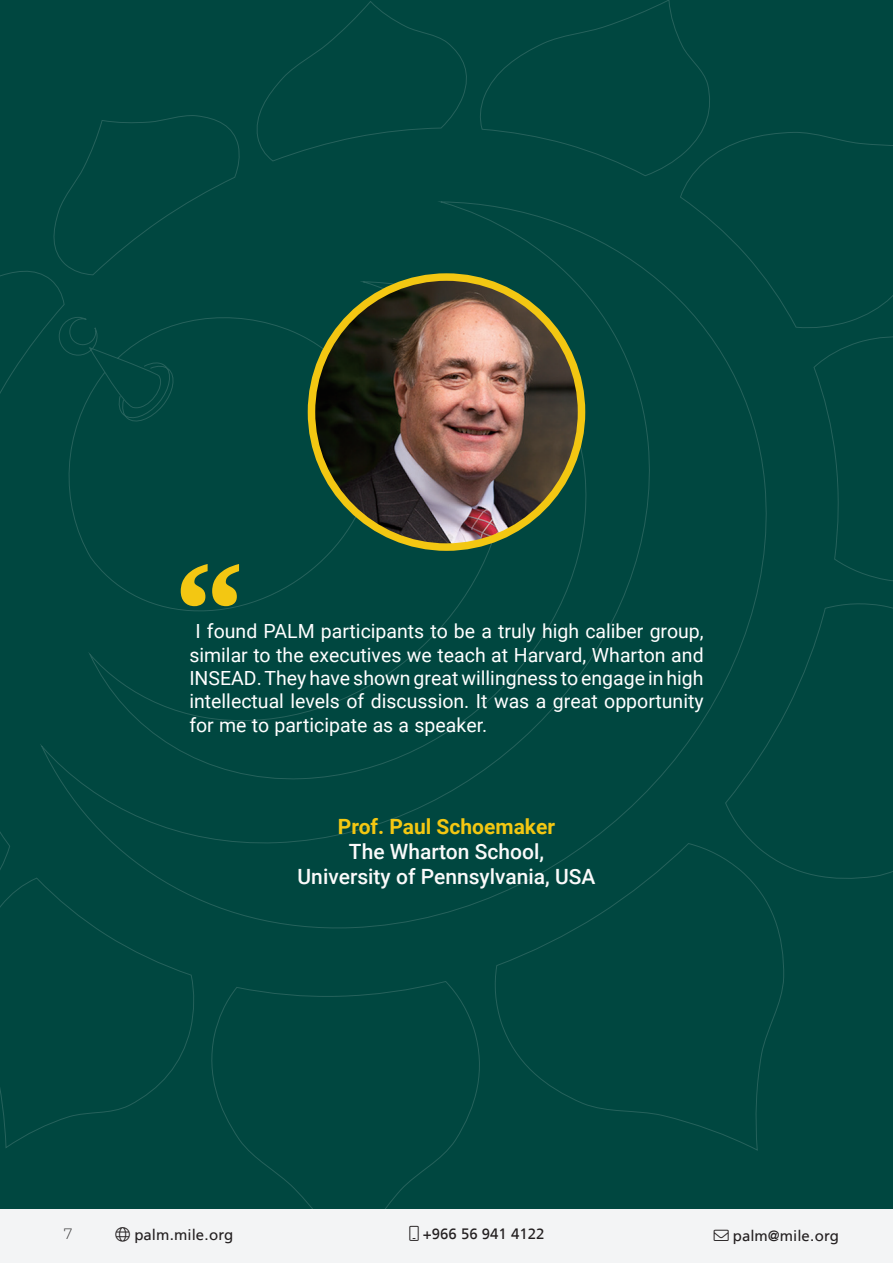
<style>
.page{position:relative;width:893px;height:1263px;background:#fff}
.page>*{position:absolute;margin:0;border:0;box-sizing:border-box;transform-origin:0 0}
.t1{font:500 21px "Roboto";color:#fafafa}
.t2{font:700 21px "Roboto";color:#f3c712}
.t3{font:19.5px/23.4px "Roboto";color:#fff;text-align:justify}
.t4{font:15px "Frutiger LT Arabic 55 Roman";color:#231f20}
.t5{font:300 15px "Montserrat";color:#3e3e3f}
</style>
<div class="page">
<div style="left:0;top:1209px;width:893px;height:54px;background:#f3f4f5"></div>
<div style="left:0;top:0;width:893px;height:1209px;background:#004740"></div>
<img style="left:311px;top:277px;width:270px;height:270px;border-radius:135px">
<div style="left:308px;top:273px;width:277px;height:278px;border:8px solid #f3c712;border-radius:50%"></div>
<svg style="left:181px;top:564px;width:58px;height:42px;background:#858d26"></svg>
<p class="t3" style="left:189px;top:619px;width:516px;text-indent:6px">I found PALM participants to be a truly high caliber group, similar to the executives we teach at Harvard, Wharton and INSEAD. They have shown great willingness to engage in high intellectual levels of discussion. It was a great opportunity for me to participate as a speaker.</p>
<p class="t2" style="left:338px;top:811px;width:219px">Prof. Paul Schoemaker</p>
<p class="t1" style="left:349px;top:837px;width:197px">The Wharton School,</p>
<p class="t1" style="left:298px;top:862px;width:299px">University of Pennsylvania, USA</p>
<p class="t5" style="left:64px;top:1224px;width:10px">7</p>
<p class="t4" style="left:134px;top:1223px;width:100px">palm.mile.org</p>
<p class="t4" style="left:423px;top:1222px;width:123px">+966 56 941 4122</p>
<p class="t4" style="left:714px;top:1224px;width:127px">→ palm@mile.org</p>
</div>
